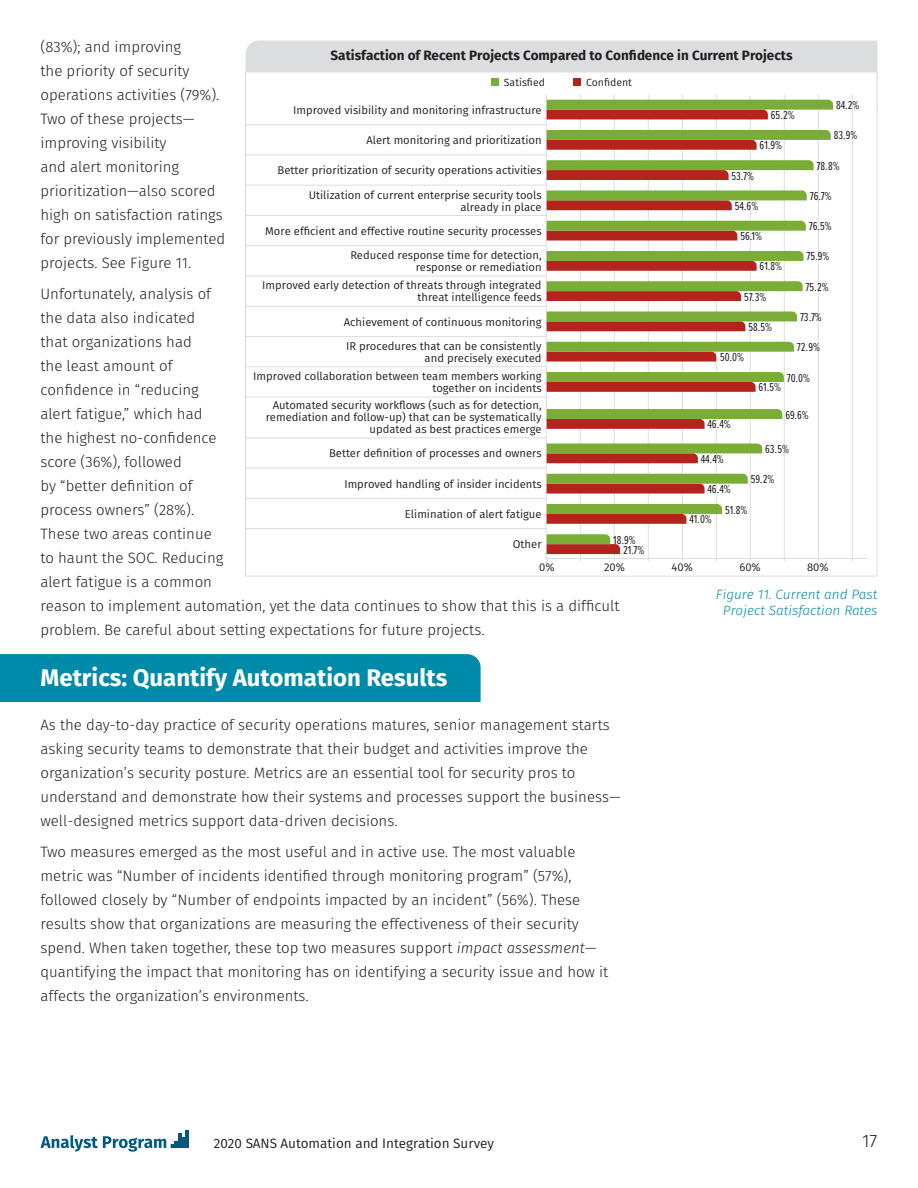
<style>
.page{position:relative;width:918px;height:1188px;background:#fff}
.page>*{position:absolute;margin:0;border:0;box-sizing:border-box;transform-origin:0 0}
.t1{font:700 24px "Fira Sans";color:#fff}
.t2{font:300 18px "Fira Sans";color:#231f20}
.t3{font:300 15px/24px "Fira Sans";color:#231f20}
.t4{font:700 13.5px "Fira Sans";color:#231f20}
.t5{font:italic 300 13.5px/16.5px "Fira Sans";color:#008aaa;text-align:center}
.t6{font:13.5px "Fira Sans";color:#231f20}
.t7{font:12px "Proxima Nova Ex Cn";color:#231f20}
.t8{font:11.25px/12px "Fira Sans";color:#231f20;text-align:right}
.t9{font:10.5px "Fira Sans";color:#231f20}
.s1{font-style:italic}
</style>
<div class="page">
<div style="left:0;top:654px;width:481px;height:48px;background:#008aaa"></div>
<hr style="left:178px;top:1133px;width:3px;height:15px;background:#005981">
<hr style="left:186px;top:1130px;width:3px;height:18px;background:#005981">
<svg style="left:41px;top:1135px;width:145px;height:17px"></svg>
<div style="left:245px;top:72px;width:633px;height:504px;background:#fff;border:1px solid #dcddde"></div>
<hr style="left:614px;top:95px;width:1px;height:466px;background:#dcddde">
<hr style="left:648px;top:95px;width:1px;height:466px;background:#dcddde">
<hr style="left:682px;top:95px;width:1px;height:466px;background:#dcddde">
<hr style="left:716px;top:95px;width:1px;height:466px;background:#dcddde">
<hr style="left:750px;top:96px;width:1px;height:465px;background:#dcddde">
<hr style="left:580px;top:95px;width:1px;height:466px;background:#dcddde">
<hr style="left:546px;top:95px;width:1px;height:466px;background:#dcddde">
<hr style="left:818px;top:95px;width:1px;height:466px;background:#dcddde">
<hr style="left:852px;top:95px;width:1px;height:466px;background:#dcddde">
<hr style="left:784px;top:95px;width:1px;height:466px;background:#dcddde">
<hr style="left:545px;top:558px;width:324px;height:1px;background:#dcddde">
<hr style="left:246px;top:124px;width:300px;height:1px;background:#dcddde">
<hr style="left:246px;top:155px;width:300px;height:1px;background:#dcddde">
<hr style="left:246px;top:185px;width:300px;height:1px;background:#dcddde">
<hr style="left:246px;top:215px;width:300px;height:1px;background:#dcddde">
<hr style="left:246px;top:276px;width:300px;height:1px;background:#dcddde">
<hr style="left:246px;top:438px;width:300px;height:1px;background:#dcddde">
<hr style="left:246px;top:245px;width:300px;height:1px;background:#dcddde">
<hr style="left:246px;top:306px;width:300px;height:1px;background:#dcddde">
<hr style="left:246px;top:468px;width:300px;height:1px;background:#dcddde">
<hr style="left:246px;top:336px;width:300px;height:1px;background:#dcddde">
<hr style="left:246px;top:498px;width:300px;height:1px;background:#dcddde">
<hr style="left:246px;top:366px;width:300px;height:1px;background:#dcddde">
<hr style="left:246px;top:528px;width:300px;height:1px;background:#dcddde">
<hr style="left:246px;top:397px;width:300px;height:1px;background:#dcddde">
<svg style="left:246px;top:40px;width:631px;height:79px"></svg>
<svg style="left:547px;top:160px;width:267px;height:20px;background:#a38d50"></svg>
<svg style="left:547px;top:221px;width:259px;height:20px;background:#a3894d"></svg>
<svg style="left:547px;top:281px;width:256px;height:20px;background:#a18548"></svg>
<svg style="left:547px;top:342px;width:247px;height:20px"></svg>
<svg style="left:547px;top:409px;width:235px;height:20px"></svg>
<svg style="left:547px;top:444px;width:215px;height:19px;background:#a28a4d"></svg>
<svg style="left:547px;top:504px;width:175px;height:20px;background:#9f8043"></svg>
<svg style="left:547px;top:130px;width:284px;height:20px;background:#a2874a"></svg>
<svg style="left:547px;top:190px;width:260px;height:20px;background:#a38c4f"></svg>
<svg style="left:547px;top:251px;width:257px;height:20px;background:#9f7e41"></svg>
<svg style="left:547px;top:312px;width:250px;height:19px;background:#9f8042"></svg>
<svg style="left:547px;top:372px;width:237px;height:20px;background:#9c7739"></svg>
<svg style="left:547px;top:474px;width:201px;height:20px;background:#a28448"></svg>
<svg style="left:547px;top:534px;width:73px;height:20px"></svg>
<div style="left:491px;top:78px;width:7px;height:8px;background:#79ad36"></div>
<div style="left:573px;top:78px;width:8px;height:8px;background:#b5231d"></div>
<p class="t3" style="left:40px;top:35px;width:186px">(83%); and improving<br>the priority of security operations activities (79%).<br>Two of these projects— improving visibility<br>and alert monitoring prioritization—also scored high on satisfaction ratings for previously implemented projects. See Figure 11.</p>
<p class="t3" style="left:40px;top:281px;width:581px">Unfortunately, analysis of<br>the data also indicated<br>that organizations had<br>the least amount of<br>confidence in “reducing<br>alert fatigue,” which had<br>the highest no-confidence<br>score (36%), followed<br>by “better definition of<br>process owners” (28%).<br>These two areas continue<br>to haunt the SOC. Reducing<br>alert fatigue is a common<br>reason to implement automation, yet the data continues to show that this is a difficult problem. Be careful about setting expectations for future projects.</p>
<h1 class="t1" style="left:40px;top:660px;width:408px">Metrics: Quantify Automation Results</h1>
<p class="t3" style="left:40px;top:713px;width:582px">As the day-to-day practice of security operations matures, senior management starts asking security teams to demonstrate that their budget and activities improve the organization’s security posture. Metrics are an essential tool for security pros to understand and demonstrate how their systems and processes support the business— well-designed metrics support data-driven decisions.</p>
<p class="t3" style="left:40px;top:839px;width:569px">Two measures emerged as the most useful and in active use. The most valuable metric was “Number of incidents identified through monitoring program” (57%), followed closely by “Number of endpoints impacted by an incident” (56%). These results show that organizations are measuring the effectiveness of their security spend. When taken together, these top two measures support <span class="s1">impact assessment</span>— quantifying the impact that monitoring has on identifying a security issue and how it affects the organization’s environments.</p>
<p class="t4" style="left:331px;top:46px;width:464px">Satisfaction of Recent Projects Compared to Confidence in Current Projects</p>
<p class="t9" style="left:504px;top:75px;width:43px">Satisfied</p>
<p class="t9" style="left:586px;top:75px;width:47px">Confident</p>
<p class="t7" style="left:836px;top:96px;width:25px">84.2%</p>
<p class="t8" style="left:293px;top:104px;width:250px">Improved visibility and monitoring infrastructure</p>
<p class="t7" style="left:771px;top:106px;width:25px">65.2%</p>
<p class="t7" style="left:834px;top:127px;width:25px">83.9%</p>
<p class="t8" style="left:366px;top:134px;width:177px">Alert monitoring and prioritization</p>
<p class="t7" style="left:760px;top:137px;width:24px">61.9%</p>
<p class="t7" style="left:817px;top:157px;width:24px">78.8%</p>
<p class="t8" style="left:278px;top:164px;width:266px">Better prioritization of security operations activities</p>
<p class="t7" style="left:732px;top:167px;width:24px">53.7%</p>
<p class="t8" style="left:309px;top:189px;width:234px">Utilization of current enterprise security tools already in place</p>
<p class="t7" style="left:810px;top:187px;width:23px">76.7%</p>
<p class="t7" style="left:735px;top:197px;width:25px">54.6%</p>
<p class="t7" style="left:809px;top:218px;width:24px">76.5%</p>
<p class="t8" style="left:265px;top:218px;width:278px;line-height:24.5px">More efficient and effective routine security processes<br>Reduced response time for detection,</p>
<p class="t8" style="left:416px;top:261px;width:127px">response or remediation</p>
<p class="t7" style="left:740px;top:227px;width:23px">56.1%</p>
<p class="t7" style="left:807px;top:248px;width:24px">75.9%</p>
<p class="t7" style="left:760px;top:258px;width:24px">61.8%</p>
<p class="t8" style="left:262px;top:279px;width:281px">Improved early detection of threats through integrated threat intelligence feeds</p>
<p class="t7" style="left:806px;top:278px;width:24px">75.2%</p>
<p class="t7" style="left:744px;top:288px;width:24px">57.3%</p>
<p class="t7" style="left:800px;top:308px;width:23px">73.7%</p>
<p class="t8" style="left:344px;top:316px;width:199px">Achievement of continuous monitoring</p>
<p class="t7" style="left:748px;top:318px;width:25px">58.5%</p>
<p class="t8" style="left:346px;top:340px;width:197px">IR procedures that can be consistently and precisely executed</p>
<p class="t7" style="left:797px;top:339px;width:24px">72.9%</p>
<p class="t7" style="left:720px;top:348px;width:25px">50.0%</p>
<p class="t8" style="left:253px;top:370px;width:290px">Improved collaboration between team members working together on incidents</p>
<p class="t7" style="left:787px;top:369px;width:25px">70.0%</p>
<p class="t7" style="left:759px;top:379px;width:24px">61.5%</p>
<p class="t8" style="left:266px;top:399px;width:277px">Automated security workflows (such as for detection, remediation and follow-up) that can be systematically updated as best practices emerge</p>
<p class="t7" style="left:785px;top:406px;width:25px">69.6%</p>
<p class="t7" style="left:708px;top:416px;width:25px">46.4%</p>
<p class="t7" style="left:765px;top:440px;width:25px">63.5%</p>
<p class="t8" style="left:329px;top:447px;width:214px">Better definition of processes and owners</p>
<p class="t7" style="left:701px;top:450px;width:24px">44.4%</p>
<p class="t7" style="left:751px;top:471px;width:25px">59.2%</p>
<p class="t8" style="left:344px;top:478px;width:199px">Improved handling of insider incidents</p>
<p class="t7" style="left:708px;top:480px;width:25px">46.4%</p>
<p class="t7" style="left:725px;top:501px;width:24px">51.8%</p>
<p class="t8" style="left:405px;top:508px;width:138px">Elimination of alert fatigue</p>
<p class="t7" style="left:689px;top:511px;width:24px">41.0%</p>
<p class="t7" style="left:613px;top:531px;width:24px">18.9%</p>
<p class="t8" style="left:513px;top:538px;width:30px">Other</p>
<p class="t7" style="left:623px;top:541px;width:23px">21.7%</p>
<p class="t8" style="left:539px;top:561px;width:17px">0%</p>
<p class="t8" style="left:604px;top:561px;width:22px">20%</p>
<p class="t8" style="left:672px;top:561px;width:23px">40%</p>
<p class="t8" style="left:739px;top:561px;width:23px">60%</p>
<p class="t8" style="left:807px;top:561px;width:23px">80%</p>
<p class="t5" style="left:716px;top:586px;width:163px">Figure 11. Current and Past<br>Project Satisfaction Rates</p>
<p class="t6" style="left:214px;top:1133px;width:282px">2020 SANS Automation and Integration Survey</p>
<p class="t2" style="left:862px;top:1128px;width:17px">17</p>
</div>
